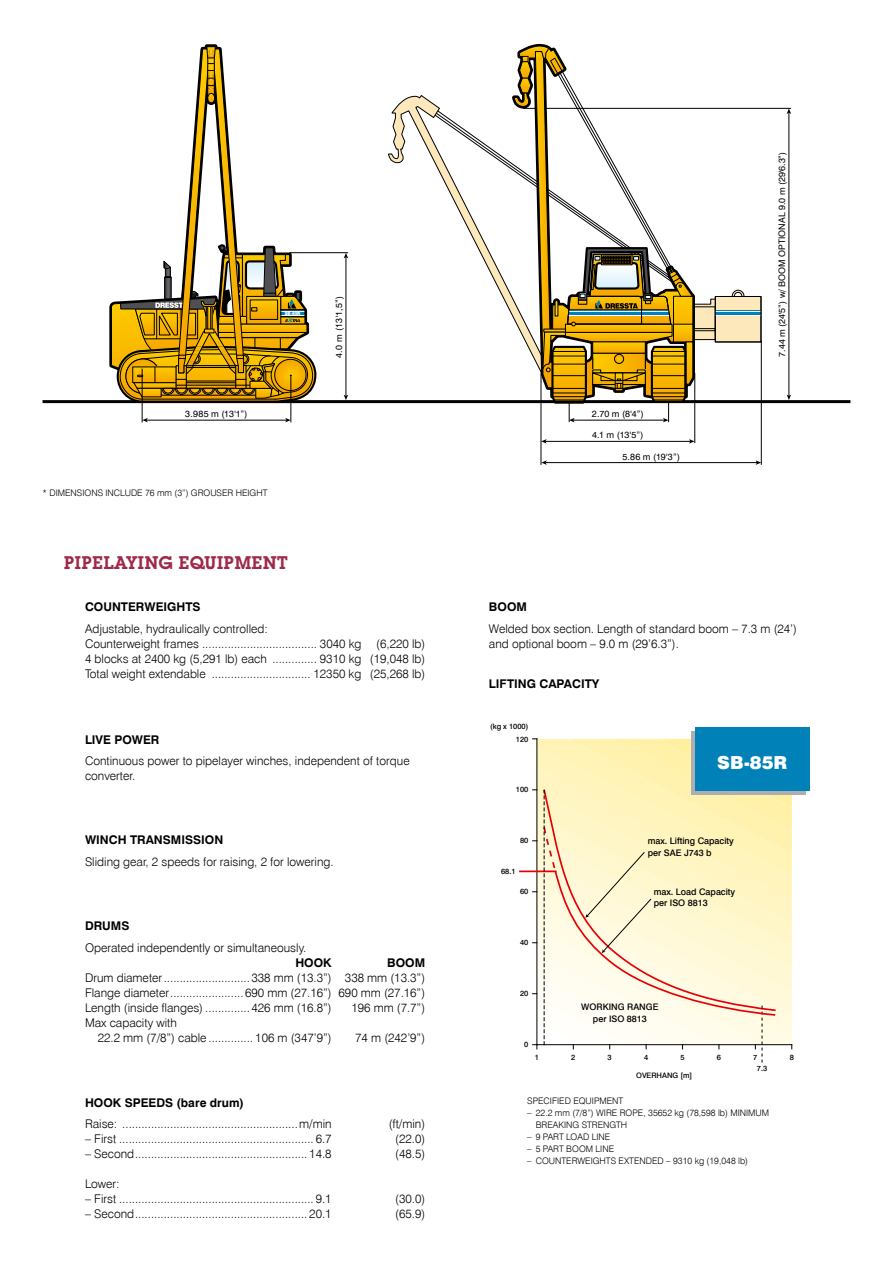
<style>
.page{position:relative;width:893px;height:1263px;background:#fff}
.page>*{position:absolute;margin:0;border:0;box-sizing:border-box;transform-origin:0 0}
.t1{font:18px "Lubal Graph Dm PL";color:#9e2949}
.t2{font:18px "Swis 721 Blk EU";color:#fff}
.t3{font:700 15px "Swiss 721 PL";color:#fff}
.t4{font:12px/15px "Swis 721 Lt EU";color:#000}
.t5{font:700 12px "Swis 721 EU";color:#000}
.t6{font:9px/12px "Swis 721 Lt EU";color:#000}
.t7{font:9px "Swis 721 EU";color:#000}
.t8{font:9px/12px "Swis 721 Md EU";color:#000}
.t9{font:7.5px "Swis 721 Md EU";color:#000}
.t10{font:7.5px "Swis 721 Md PL Regular A";color:#000}
.t11{font:4.2px "Swis 721 Blk EU";color:#fff}
</style>
<div class="page">
<hr style="left:520px;top:870px;width:36px;height:2px;background:#e60005">
<div style="left:695px;top:727px;width:115px;height:64px;background:#0082b8"></div>
<svg style="left:533px;top:738px;width:259px;height:324px"></svg>
<hr style="left:43px;top:400px;width:807px;height:3px;background:#000">
<hr style="left:142px;top:369px;width:1px;height:53px;background:#000">
<hr style="left:291px;top:375px;width:1px;height:47px;background:#000">
<svg style="left:111px;top:46px;width:206px;height:358px"></svg>
<hr style="left:289px;top:252px;width:59px;height:1px;background:#000">
<svg style="left:731px;top:289px;width:14px;height:7px"></svg>
<div style="left:715px;top:296px;width:46px;height:46px;background:#fde8bc"></div>
<hr style="left:523px;top:108px;width:268px;height:1px;background:#000">
<hr style="left:761px;top:341px;width:1px;height:124px;background:#000">
<hr style="left:146px;top:420px;width:141px;height:1px;background:#000">
<svg style="left:142px;top:418px;width:6px;height:4px"></svg>
<svg style="left:285px;top:418px;width:6px;height:4px"></svg>
<hr style="left:789px;top:112px;width:1px;height:284px;background:#000">
<svg style="left:787px;top:395px;width:4px;height:5px"></svg>
<svg style="left:787px;top:108px;width:4px;height:6px"></svg>
<hr style="left:346px;top:257px;width:1px;height:139px;background:#000">
<svg style="left:344px;top:395px;width:4px;height:5px"></svg>
<svg style="left:344px;top:253px;width:4px;height:5px"></svg>
<hr style="left:545px;top:462px;width:212px;height:1px;background:#000">
<svg style="left:756px;top:460px;width:5px;height:5px"></svg>
<svg style="left:388px;top:95px;width:48px;height:71px"></svg>
<div style="left:715px;top:311px;width:46px;height:5px;background:#0082b8"></div>
<hr style="left:715px;top:311px;width:46px;height:1px;background:#fff">
<hr style="left:715px;top:315px;width:46px;height:1px;background:#fff">
<div style="left:715px;top:296px;width:46px;height:46px;border:1px solid #000"></div>
<svg style="left:436px;top:46px;width:281px;height:419px"></svg>
<p class="t11" style="left:285px;top:311px;width:17px">SB-85R</p>
<p class="t7" style="left:185px;top:408px;width:64px">3.985 m (13'1”)</p>
<p class="t6" style="left:43px;top:486px;width:226px">* DIMENSIONS INCLUDE 76 mm (3”) GROUSER HEIGHT</p>
<p class="t7" style="left:333px;top:358px;width:64px;rotate:-90deg">4.0 m (13'1,5”)</p>
<h1 class="t1" style="left:64px;top:551px;width:226px">PIPELAYING EQUIPMENT</h1>
<p class="t5" style="left:85px;top:599px;width:117px">COUNTERWEIGHTS</p>
<p class="t4" style="left:85px;top:621px;width:342px">Adjustable, hydraulically controlled:<br>Counterweight frames .................................... 3040 kg (6,220 lb)<br>4 blocks at 2400 kg (5,291 lb) each .............. 9310 kg (19,048 lb)<br>Total weight extendable ............................... 12350 kg (25,268 lb)</p>
<p class="t5" style="left:85px;top:732px;width:76px">LIVE POWER</p>
<p class="t4" style="left:85px;top:754px;width:326px">Continuous power to pipelayer winches, independent of torque converter.</p>
<p class="t5" style="left:85px;top:832px;width:140px">WINCH TRANSMISSION</p>
<p class="t4" style="left:85px;top:854px;width:250px">Sliding gear, 2 speeds for raising, 2 for lowering.</p>
<p class="t5" style="left:85px;top:919px;width:46px">DRUMS</p>
<p class="t4" style="left:85px;top:940px;width:223px">Operated independently or simultaneously.</p>
<p class="t5" style="left:295px;top:955px;width:38px">HOOK</p>
<p class="t5" style="left:387px;top:955px;width:39px">BOOM</p>
<p class="t4" style="left:85px;top:970px;width:342px;text-align:justify">Drum diameter...........................338 mm (13.3”) 338 mm (13.3”)<br>Flange diameter.......................690 mm (27.16”) 690 mm (27.16”)<br>Length (inside flanges) ..............426 mm (16.8”)</p>
<p class="t4" style="left:351px;top:1000px;width:75px">196 mm (7.7”)</p>
<p class="t4" style="left:98px;top:1015px;width:235px;text-indent:-13px">Max capacity with<br>22.2 mm (7/8”) cable .............. 106 m (347’9”)</p>
<p class="t4" style="left:355px;top:1030px;width:71px">74 m (242’9”)</p>
<p class="t5" style="left:85px;top:1095px;width:161px">HOOK SPEEDS (bare drum)</p>
<p class="t4" style="left:85px;top:1116px;width:248px">Raise: .......................................................m/min</p>
<p class="t4" style="left:389px;top:1116px;width:38px">(ft/min)</p>
<p class="t4" style="left:85px;top:1131px;width:248px">– First ............................................................. 6.7</p>
<p class="t4" style="left:395px;top:1131px;width:31px">(22.0)</p>
<p class="t4" style="left:85px;top:1146px;width:248px">– Second...................................................... 14.8</p>
<p class="t4" style="left:395px;top:1146px;width:31px">(48.5)</p>
<p class="t4" style="left:85px;top:1176px;width:36px">Lower:</p>
<p class="t4" style="left:85px;top:1191px;width:248px">– First ............................................................. 9.1</p>
<p class="t4" style="left:395px;top:1191px;width:31px">(30.0)</p>
<p class="t4" style="left:85px;top:1206px;width:248px">– Second...................................................... 20.1</p>
<p class="t4" style="left:395px;top:1206px;width:31px">(65.9)</p>
<p class="t7" style="left:592px;top:408px;width:53px">2.70 m (8'4”)</p>
<p class="t7" style="left:592px;top:430px;width:53px">4.1 m (13'5”)</p>
<p class="t7" style="left:622px;top:451px;width:59px">5.86 m (19'3”)</p>
<p class="t7" style="left:776px;top:357px;width:206px;rotate:-90deg">7.44 m (24'5”) w/ BOOM OPTIONAL 9.0 m (29'6.3”)</p>
<p class="t5" style="left:489px;top:599px;width:39px">BOOM</p>
<p class="t4" style="left:489px;top:621px;width:309px">Welded box section. Length of standard boom – 7.3 m (24’) and optional boom – 9.0 m (29’6.3”).</p>
<p class="t5" style="left:489px;top:676px;width:112px">LIFTING CAPACITY</p>
<p class="t9" style="left:490px;top:721px;width:40px">(kg x 1000)</p>
<p class="t9" style="left:516px;top:734px;width:14px">120</p>
<p class="t9" style="left:516px;top:785px;width:14px">100</p>
<p class="t9" style="left:520px;top:836px;width:10px">80</p>
<p class="t9" style="left:501px;top:867px;width:16px">68.1</p>
<p class="t9" style="left:520px;top:887px;width:10px">60</p>
<p class="t9" style="left:520px;top:938px;width:10px">40</p>
<p class="t9" style="left:520px;top:989px;width:10px">20</p>
<p class="t9" style="left:524px;top:1040px;width:6px">0</p>
<h1 class="t2" style="left:717px;top:751px;width:72px">SB-85R</h1>
<p class="t3" style="left:731px;top:755px;width:36px">SB-85</p>
<p class="t8" style="left:648px;top:835px;width:88px">max. Lifting Capacity per SAE J743 b</p>
<p class="t8" style="left:654px;top:886px;width:83px">max. Load Capacity per ISO 8813</p>
<p class="t8" style="left:581px;top:1001px;width:79px;text-align:center">WORKING RANGE per ISO 8813</p>
<p class="t9" style="left:535px;top:1053px;width:6px">1</p>
<p class="t9" style="left:571px;top:1053px;width:6px">2</p>
<p class="t9" style="left:608px;top:1053px;width:6px">3</p>
<p class="t10" style="left:644px;top:1053px;width:6px">4</p>
<p class="t9" style="left:680px;top:1053px;width:6px">5</p>
<p class="t9" style="left:717px;top:1053px;width:6px">6</p>
<p class="t9" style="left:790px;top:1053px;width:6px">8</p>
<p class="t9" style="left:757px;top:1064px;width:12px">7.3</p>
<p class="t9" style="left:753px;top:1053px;width:6px">7</p>
<p class="t9" style="left:636px;top:1070px;width:58px">OVERHANG [m]</p>
<p class="t6" style="left:527px;top:1094px;width:98px">SPECIFIED EQUIPMENT</p>
<p class="t6" style="left:536px;top:1106px;width:235px;text-indent:-9px">– 22.2 mm (7/8”) WIRE ROPE, 35652 kg (78,598 lb) MINIMUM<br>BREAKING STRENGTH</p>
<p class="t6" style="left:527px;top:1130px;width:84px">– 9 PART LOAD LINE</p>
<p class="t6" style="left:527px;top:1142px;width:88px">– 5 PART BOOM LINE</p>
<p class="t6" style="left:527px;top:1154px;width:222px">– COUNTERWEIGHTS EXTENDED – 9310 kg (19,048 lb)</p>
</div>
